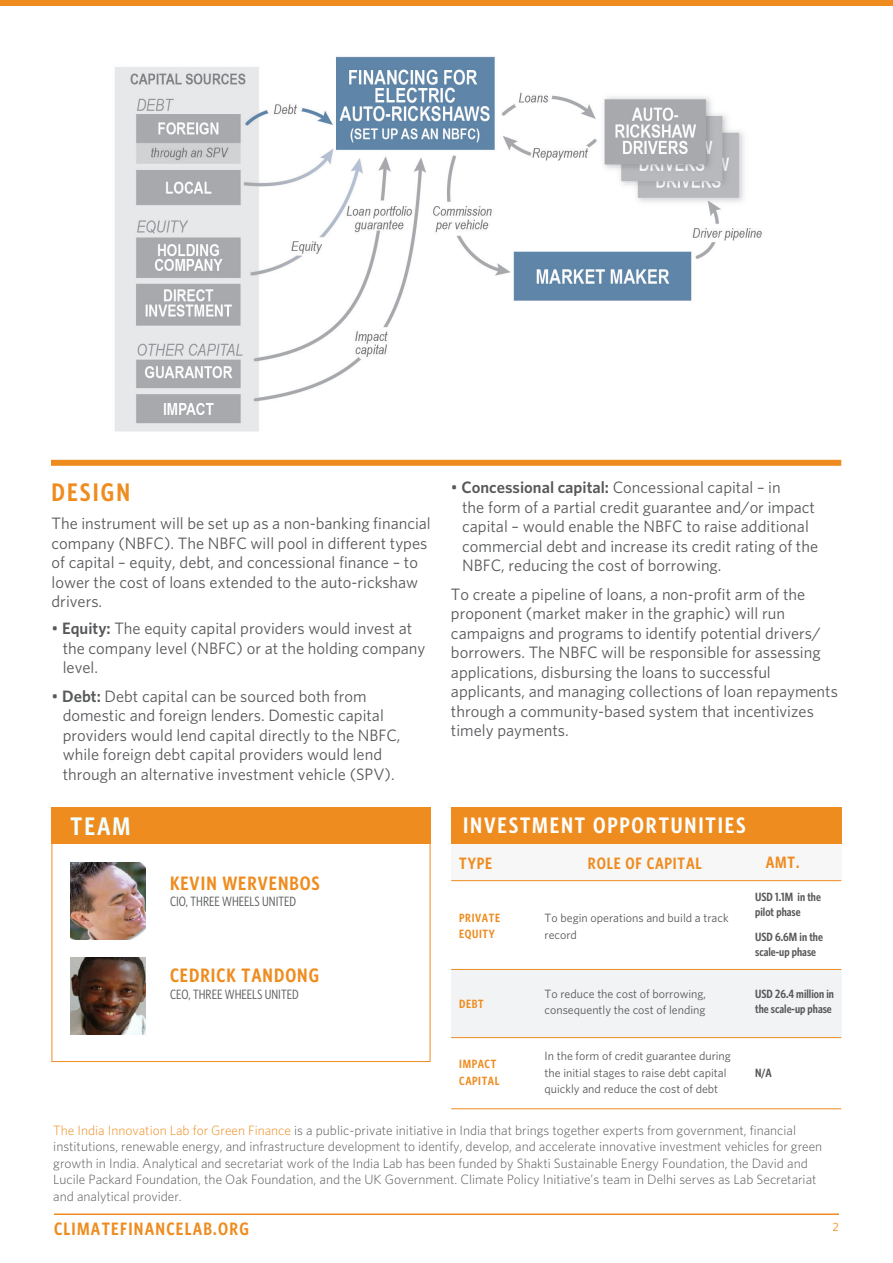
<style>
.page{position:relative;width:893px;height:1263px;background:#fff}
.page>*{position:absolute;margin:0;border:0;box-sizing:border-box;transform-origin:0 0}
.About_text{font:600 25.5px "Whitney Condensed";letter-spacing:.08em;color:#ee8c1f}
.About_text-2{font:600 25.5px "Whitney Condensed";color:#eff}
.Lab_Basic_Paragraph{font:600 22.5px "Whitney Condensed";letter-spacing:.08em;color:#fff}
.About_text-3{font:600 19.5px "Whitney Condensed";letter-spacing:.05em;color:#ee8c1f}
.t1{font:600 18px "Whitney Condensed";letter-spacing:.07em;color:#ee8c1f}
.About_text-4{font:16.5px/19.5px "Whitney";color:#57585a}
.Lab_Basic_Paragraph-2{font:600 16.5px "Whitney Condensed";letter-spacing:.05em;color:#ee8c1f}
.t2{font:300 13.5px/16.5px "Whitney";color:#57585a}
.About_text-5{font:13.5px "Whitney Condensed";color:#57585a}
.Lab_Basic_Paragraph-3{font:12px/16.5px "Whitney";color:#57585a}
.Lab_Basic_Paragraph-4{font:600 12px/15px "Whitney Condensed";color:#57585a}
.Lab_Basic_Paragraph-5{font:600 12px/16.5px "Whitney Condensed";letter-spacing:.05em;color:#ee8c1f}
.t3{font:12px "Whitney";color:#ee8c1f}
.s1{font-weight:600}
.s2{color:#ee8c1f}
</style>
<div class="page">
<hr style="left:54px;top:1213px;width:785px;height:2px;background:#ee8c1f">
<div style="left:0;top:0;width:893px;height:6px;background:#ee8c1f"></div>
<img style="left:115px;top:56px;width:647px;height:376px">
<div style="left:51px;top:460px;width:790px;height:6px;background:#ee8c1f"></div>
<div style="left:451px;top:843px;width:390px;height:38px;background:#f7f7f8"></div>
<div style="left:451px;top:807px;width:390px;height:36px;background:#ee8c1f"></div>
<div style="left:51px;top:807px;width:380px;height:36px;background:#ee8c1f"></div>
<div style="left:451px;top:969px;width:390px;height:68px;background:#f2f3f4"></div>
<hr style="left:451px;top:969px;width:390px;height:1px;background:#ee8c1f">
<hr style="left:451px;top:880px;width:390px;height:1px;background:#ee8c1f">
<hr style="left:451px;top:1037px;width:390px;height:1px;background:#ee8c1f">
<hr style="left:451px;top:1108px;width:390px;height:1px;background:#ee8c1f">
<img style="left:71px;top:958px;width:75px;height:77px">
<div style="left:52px;top:808px;width:378px;height:254px;border:1px solid #ee8c1f"></div>
<img style="left:71px;top:862px;width:75px;height:77px">
<p class="About_text" style="left:52px;top:476px;width:80px">DESIGN</p>
<p class="About_text-4" style="left:52px;top:513px;width:381px">The instrument will be set up as a non-banking financial company (NBFC). The NBFC will pool in different types of capital – equity, debt, and concessional finance – to lower the cost of loans extended to the auto-rickshaw drivers.</p>
<p class="About_text-4" style="left:63px;top:618px;width:364px;text-indent:-11px">• <span class="s1">Equity:</span> The equity capital providers would invest at the company level (NBFC) or at the holding company level.</p>
<p class="About_text-4" style="left:63px;top:686px;width:339px;text-indent:-11px">• <span class="s1">Debt:</span> Debt capital can be sourced both from domestic and foreign lenders. Domestic capital providers would lend capital directly to the NBFC, while foreign debt capital providers would lend through an alternative investment vehicle (SPV).</p>
<p class="About_text-2" style="left:71px;top:810px;width:61px">TEAM</p>
<p class="About_text-3" style="left:170px;top:871px;width:151px">KEVIN WERVENBOS</p>
<p class="About_text-5" style="left:170px;top:893px;width:128px">CIO, THREE WHEELS UNITED</p>
<p class="About_text-3" style="left:170px;top:963px;width:150px">CEDRICK TANDONG</p>
<p class="About_text-5" style="left:170px;top:986px;width:130px">CEO, THREE WHEELS UNITED</p>
<p class="About_text-4" style="left:462px;top:477px;width:357px;text-indent:-11px">• <span class="s1">Concessional capital:</span> Concessional capital – in<br>the form of a partial credit guarantee and/or impact capital – would enable the NBFC to raise additional commercial debt and increase its credit rating of the NBFC, reducing the cost of borrowing.</p>
<p class="About_text-4" style="left:451px;top:584px;width:388px">To create a pipeline of loans, a non-profit arm of the proponent (market maker in the graphic) will run campaigns and programs to identify potential drivers/ borrowers. The NBFC will be responsible for assessing applications, disbursing the loans to successful applicants, and managing collections of loan repayments through a community-based system that incentivizes timely payments.</p>
<p class="Lab_Basic_Paragraph" style="left:463px;top:811px;width:284px">INVESTMENT OPPORTUNITIES</p>
<p class="Lab_Basic_Paragraph-2" style="left:459px;top:852px;width:34px">TYPE</p>
<p class="Lab_Basic_Paragraph-2" style="left:588px;top:852px;width:115px">ROLE OF CAPITAL</p>
<p class="Lab_Basic_Paragraph-2" style="left:766px;top:852px;width:35px">AMT.</p>
<p class="Lab_Basic_Paragraph-5" style="left:459px;top:909px;width:42px">PRIVATE<br>EQUITY</p>
<p class="Lab_Basic_Paragraph-5" style="left:459px;top:995px;width:26px">DEBT</p>
<p class="Lab_Basic_Paragraph-5" style="left:459px;top:1055px;width:42px">IMPACT<br>CAPITAL</p>
<p class="Lab_Basic_Paragraph-3" style="left:545px;top:909px;width:186px">To begin operations and build a track record</p>
<p class="Lab_Basic_Paragraph-3" style="left:545px;top:985px;width:163px">To reduce the cost of borrowing, consequently the cost of lending</p>
<p class="Lab_Basic_Paragraph-3" style="left:545px;top:1048px;width:188px">In the form of credit guarantee during the initial stages to raise debt capital quickly and reduce the cost of debt</p>
<p class="Lab_Basic_Paragraph-4" style="left:755px;top:888px;width:67px">USD 1.1M in the pilot phase</p>
<p class="Lab_Basic_Paragraph-4" style="left:755px;top:929px;width:69px">USD 6.6M in the scale-up phase</p>
<p class="Lab_Basic_Paragraph-4" style="left:755px;top:986px;width:80px">USD 26.4 million in the scale-up phase</p>
<p class="Lab_Basic_Paragraph-4" style="left:755px;top:1064px;width:18px">N/A</p>
<p class="t2" style="left:53px;top:1121px;width:770px"><span class="s2">The India Innovation Lab for Green Finance</span> is a public-private initiative in India that brings together experts from government, financial institutions, renewable energy, and infrastructure development to identify, develop, and accelerate innovative investment vehicles for green growth in India. Analytical and secretariat work of the India Lab has been funded by Shakti Sustainable Energy Foundation, the David and Lucile Packard Foundation, the Oak Foundation, and the UK Government. Climate Policy Initiative’s team in Delhi serves as Lab Secretariat and analytical provider.</p>
<p class="t1" style="left:54px;top:1218px;width:196px">CLIMATEFINANCELAB.ORG</p>
<p class="t3" style="left:832px;top:1218px;width:8px">2</p>
</div>
